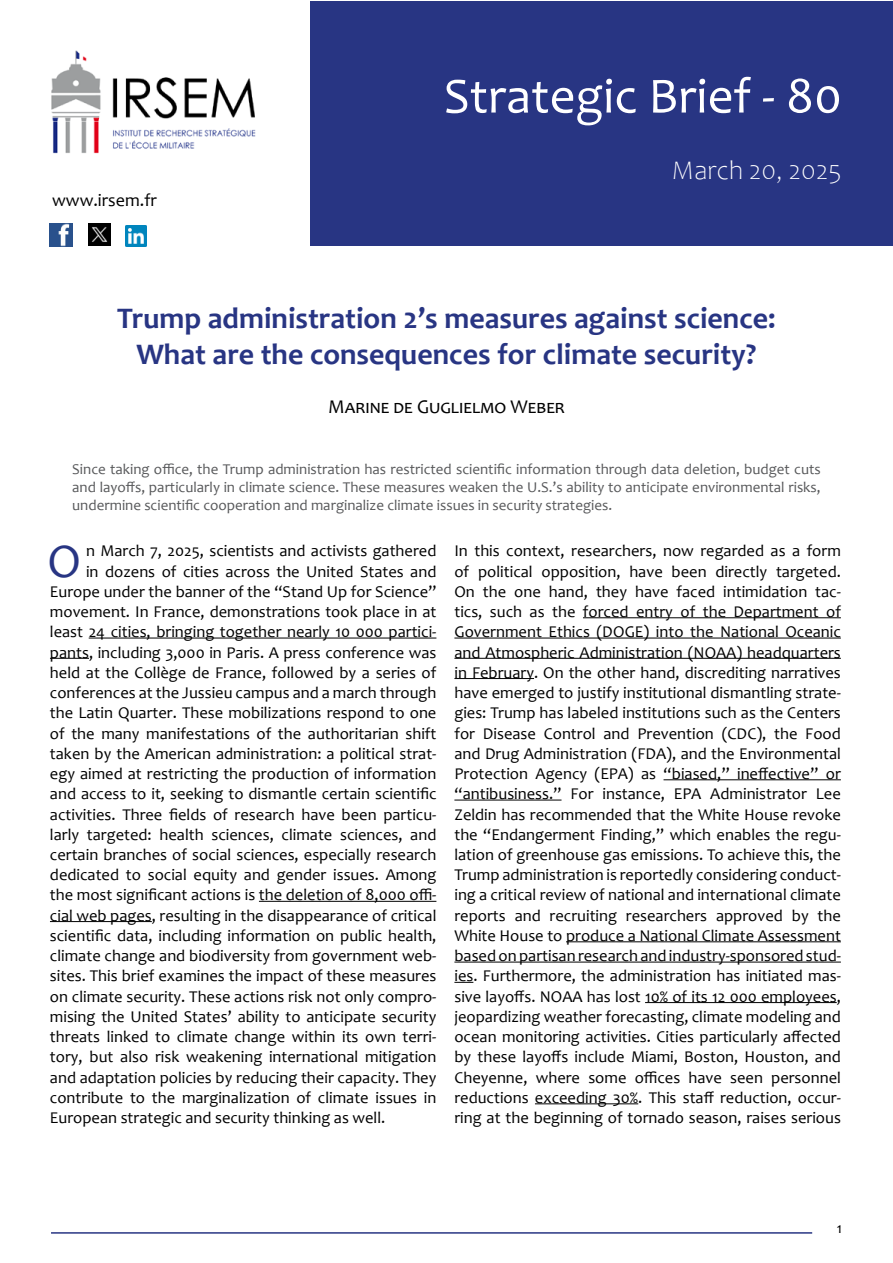
<style>
.page{position:relative;width:893px;height:1263px;background:#fff}
.page>*{position:absolute;margin:0;border:0;box-sizing:border-box;transform-origin:0 0}
.t1{font:51px "Candara";color:#fff}
.t2{font:48.3px "Candara";color:#283583}
.t3{font:700 30px/36px "Candara";color:#283583;text-align:center}
.t4{font:300 27px "Candara";color:#fff}
.t5{font:19.5px "Candara";color:#000}
.t6{font:18px "Candara";color:#000}
.t7{font:16.5px/20.2px "Candara";color:#000;text-align:justify}
.t8{font:15px/18px "Candara";color:#58595b;text-align:justify}
.t9{font:15px "Candara";color:#000}
</style>
<div class="page">
<div style="left:310px;top:1px;width:583px;height:245px;background:#283583"></div>
<img style="left:51px;top:50px;width:205px;height:104px">
<hr style="left:51px;top:1232px;width:761px;height:2px;background:#283583">
<img style="left:50px;top:224px;width:22px;height:22px">
<img style="left:125px;top:225px;width:21px;height:21px">
<img style="left:89px;top:224px;width:21px;height:21px">
<hr style="left:89px;top:638px;width:347px;height:1px;background:#000">
<hr style="left:50px;top:658px;width:39px;height:1px;background:#000">
<hr style="left:259px;top:901px;width:177px;height:1px;background:#000">
<hr style="left:50px;top:921px;width:102px;height:1px;background:#000">
<hr style="left:583px;top:617px;width:258px;height:1px;background:#000">
<hr style="left:454px;top:638px;width:387px;height:1px;background:#000">
<hr style="left:454px;top:658px;width:387px;height:1px;background:#000">
<hr style="left:454px;top:678px;width:80px;height:1px;background:#000">
<hr style="left:663px;top:779px;width:178px;height:1px;background:#000">
<hr style="left:454px;top:800px;width:107px;height:1px;background:#000">
<hr style="left:566px;top:941px;width:275px;height:1px;background:#000">
<hr style="left:454px;top:962px;width:387px;height:1px;background:#000">
<svg style="left:454px;top:982px;width:19px;height:1px"></svg>
<hr style="left:645px;top:1002px;width:192px;height:1px;background:#000">
<hr style="left:535px;top:1103px;width:103px;height:1px;background:#000">
<p class="t6" style="left:52px;top:189px;width:106px">www.irsem.fr</p>
<h1 class="t1" style="left:444px;top:64px;width:400px">Strategic Brief - 80</h1>
<h3 class="t4" style="left:672px;top:153px;width:172px">March 20, 2025</h3>
<h3 class="t3" style="left:117px;top:300px;width:660px">Trump administration 2’s measures against science:<br>What are the consequences for climate security?</h3>
<p class="t5" style="left:328px;top:395px;width:238px">Marine de Guglielmo Weber</p>
<p class="t8" style="left:72px;top:460px;width:750px">Since taking office, the Trump administration has restricted scientific information through data deletion, budget cuts and layoffs, particularly in climate science. These measures weaken the U.S.’s ability to anticipate environmental risks, undermine scientific cooperation and marginalize climate issues in security strategies.</p>
<h2 class="t2" style="left:48px;top:530px;width:35px">O</h2>
<p class="t7" style="left:86px;top:541px;width:352px">n March 7, 2025, scientists and activists gathered</p>
<p class="t7" style="left:86px;top:561px;width:352px">in dozens of cities across the United States and</p>
<p class="t7" style="left:50px;top:581px;width:388px">Europe under the banner of the “Stand Up for Science”</p>
<p class="t7" style="left:50px;top:601px;width:388px">movement. In France, demonstrations took place in at</p>
<p class="t7" style="left:50px;top:622px;width:388px">least 24 cities, bringing together nearly 10 000 partici-</p>
<p class="t7" style="left:50px;top:642px;width:388px">pants, including 3,000 in Paris. A press conference was</p>
<p class="t7" style="left:50px;top:662px;width:388px">held at the Collège de France, followed by a series of</p>
<p class="t7" style="left:50px;top:682px;width:388px">conferences at the Jussieu campus and a march through</p>
<p class="t7" style="left:50px;top:703px;width:388px">the Latin Quarter. These mobilizations respond to one</p>
<p class="t7" style="left:50px;top:723px;width:388px">of the many manifestations of the authoritarian shift</p>
<p class="t7" style="left:50px;top:743px;width:388px">taken by the American administration: a political strat-</p>
<p class="t7" style="left:50px;top:763px;width:388px">egy aimed at restricting the production of information</p>
<p class="t7" style="left:50px;top:784px;width:388px">and access to it, seeking to dismantle certain scientific</p>
<p class="t7" style="left:50px;top:804px;width:388px">activities. Three fields of research have been particu-</p>
<p class="t7" style="left:50px;top:824px;width:388px">larly targeted: health sciences, climate sciences, and</p>
<p class="t7" style="left:50px;top:844px;width:388px">certain branches of social sciences, especially research</p>
<p class="t7" style="left:50px;top:865px;width:388px">dedicated to social equity and gender issues. Among</p>
<p class="t7" style="left:50px;top:885px;width:388px">the most significant actions is the deletion of 8,000 offi-</p>
<p class="t7" style="left:50px;top:905px;width:388px">cial web pages, resulting in the disappearance of critical</p>
<p class="t7" style="left:50px;top:925px;width:388px">scientific data, including information on public health,</p>
<p class="t7" style="left:50px;top:945px;width:388px">climate change and biodiversity from government web-</p>
<p class="t7" style="left:50px;top:966px;width:388px">sites. This brief examines the impact of these measures</p>
<p class="t7" style="left:50px;top:986px;width:388px">on climate security. These actions risk not only compro-</p>
<p class="t7" style="left:50px;top:1006px;width:388px">mising the United States’ ability to anticipate security</p>
<p class="t7" style="left:50px;top:1026px;width:388px">threats linked to climate change within its own terri-</p>
<p class="t7" style="left:50px;top:1047px;width:388px">tory, but also risk weakening international mitigation</p>
<p class="t7" style="left:50px;top:1067px;width:388px">and adaptation policies by reducing their capacity. They</p>
<p class="t7" style="left:50px;top:1087px;width:388px">contribute to the marginalization of climate issues in</p>
<p class="t7" style="left:50px;top:1107px;width:337px">European strategic and security thinking as well.</p>
<p class="t7" style="left:454px;top:541px;width:388px">In this context, researchers, now regarded as a form of political opposition, have been directly targeted.<br>On the one hand, they have faced intimidation tac&shy;tics, such as the forced entry of the Department of Government Ethics (DOGE) into the National Oceanic and Atmospheric Administration (NOAA) headquarters in February. On the other hand, discrediting narratives have emerged to justify institutional dismantling strate&shy;gies: Trump has labeled institutions such as the Centers for Disease Control and Prevention (CDC), the Food and Drug Administration (FDA), and the Environmental Protection Agency (EPA) as “biased,” ineffective” or “antibusiness.” For instance, EPA Administrator Lee Zeldin has recommended that the White House revoke the “Endangerment Finding,” which enables the regu&shy;lation of greenhouse gas emissions. To achieve this, the Trump administration is reportedly considering conduct&shy;ing a critical review of national and international climate reports and recruiting researchers approved by the White House to produce a National Climate Assessment based on partisan research and industry-sponsored stud&shy;ies. Furthermore, the administration has initiated mas&shy;sive layoffs. NOAA has lost 10% of its 12 000 employees, jeopardizing weather forecasting, climate modeling and ocean monitoring activities. Cities particularly affected by these layoffs include Miami, Boston, Houston, and Cheyenne, where some offices have seen personnel reductions exceeding 30%. This staff reduction, occur&shy;ring at the beginning of tornado season, raises serious</p>
<p class="t9" style="left:837px;top:1218px;width:7px">1</p>
</div>
